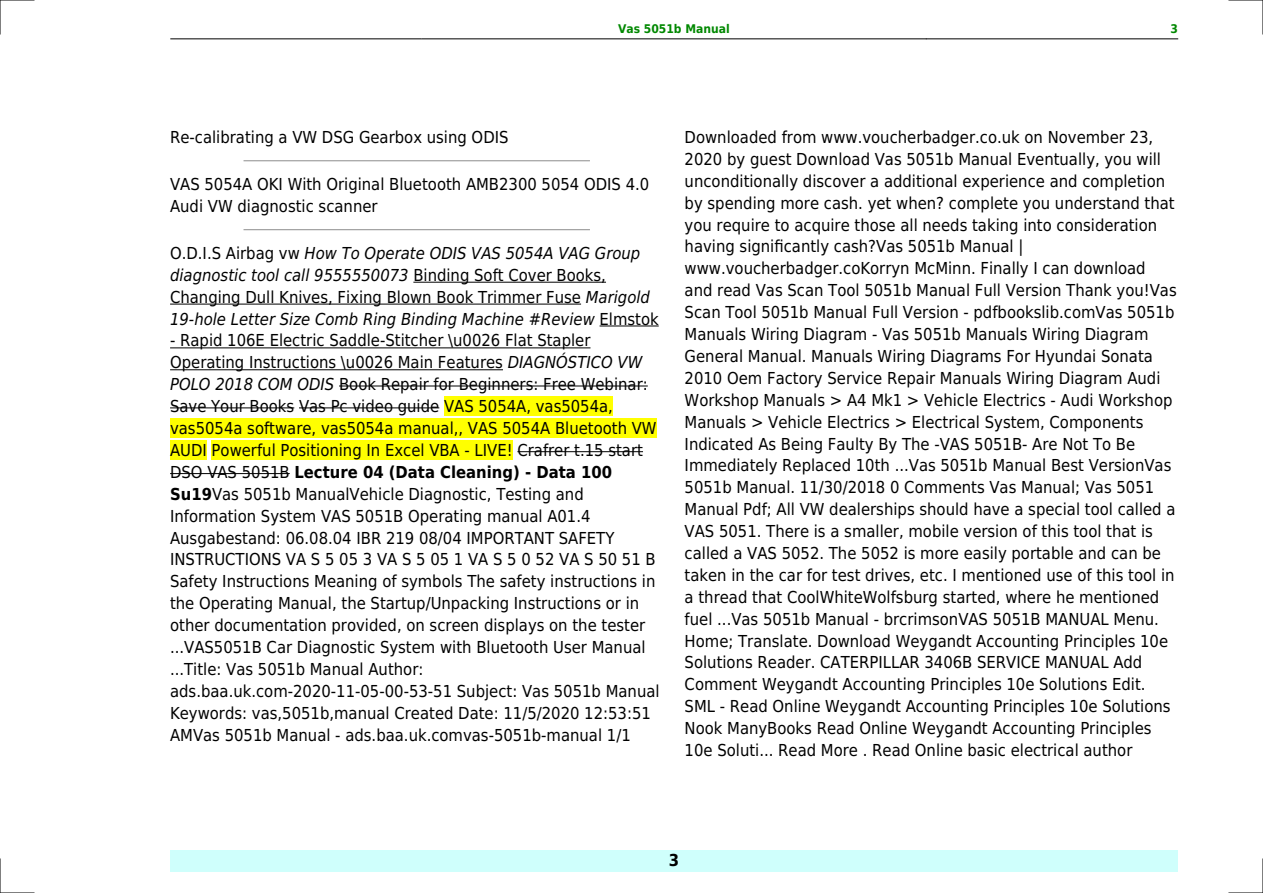
<style>
.page{position:relative;width:1263px;height:893px;background:#fff}
.page>*{position:absolute;margin:0;border:0;box-sizing:border-box;transform-origin:0 0}
.t1{font:16.5px/21.9px "DejaVu Sans Condensed";color:#000}
.t2{font:italic 16.5px/21.9px "DejaVu Sans Condensed";color:#000}
.t3{font:700 16.5px "DejaVu Sans Condensed";color:#000}
.t4{font:700 12px "DejaVu Sans Condensed";color:#080}
.s1{font-style:normal}
.s2{font-style:italic}
.s3{font-weight:700}
</style>
<div class="page">
<hr style="left:170px;top:39px;width:252px;height:1px;background:#000">
<hr style="left:422px;top:39px;width:504px;height:1px;background:#000">
<hr style="left:926px;top:39px;width:252px;height:1px;background:#000">
<div style="left:170px;top:850px;width:1008px;height:22px;background:#cffffc"></div>
<hr style="left:244px;top:160px;width:345px;height:1px;background:#999">
<hr style="left:244px;top:229px;width:345px;height:1px;background:#999">
<hr style="left:413px;top:282px;width:193px;height:1px;background:#000">
<hr style="left:170px;top:304px;width:411px;height:1px;background:#000">
<hr style="left:599px;top:326px;width:60px;height:1px;background:#000">
<hr style="left:170px;top:347px;width:420px;height:1px;background:#000">
<hr style="left:170px;top:369px;width:333px;height:1px;background:#000">
<hr style="left:339px;top:386px;width:309px;height:1px;background:#000">
<hr style="left:170px;top:407px;width:124px;height:1px;background:#000">
<hr style="left:299px;top:407px;width:140px;height:1px;background:#000">
<div style="left:444px;top:397px;width:169px;height:19px;background:#ff0"></div>
<div style="left:170px;top:419px;width:487px;height:19px;background:#ff0"></div>
<div style="left:170px;top:441px;width:37px;height:19px;background:#ff0"></div>
<div style="left:212px;top:441px;width:301px;height:19px;background:#ff0"></div>
<hr style="left:517px;top:451px;width:126px;height:1px;background:#000">
<hr style="left:170px;top:473px;width:120px;height:1px;background:#000">
<hr style="left:0;top:0;width:34px;height:1px;background:#000">
<hr style="left:1229px;top:0;width:34px;height:1px;background:#000">
<hr style="left:0;top:892px;width:34px;height:1px;background:#000">
<hr style="left:1229px;top:892px;width:34px;height:1px;background:#000">
<hr style="left:0;top:0;width:1px;height:34px;background:#000">
<hr style="left:0;top:859px;width:1px;height:34px;background:#000">
<hr style="left:1262px;top:0;width:1px;height:34px;background:#000">
<hr style="left:1262px;top:859px;width:1px;height:34px;background:#000">
<p class="t4" style="left:618px;top:21px;width:113px">Vas 5051b Manual</p>
<p class="t4" style="left:1170px;top:21px;width:9px">3</p>
<p class="t1" style="left:170px;top:126px;width:340px">Re-calibrating a VW DSG Gearbox using ODIS</p>
<p class="t1" style="left:170px;top:173px;width:481px">VAS 5054A OKI With Original Bluetooth AMB2300 5054 ODIS 4.0<br>Audi VW diagnostic scanner</p>
<p class="t2" style="left:170px;top:242px;width:490px"><span class="s1">O.D.I.S Airbag vw</span> How To Operate ODIS VAS 5054A VAG Group diagnostic tool call 9555550073 <span class="s1">Binding Soft Cover Books, Changing Dull Knives, Fixing Blown Book Trimmer Fuse</span> Marigold 19-hole Letter Size Comb Ring Binding Machine #Review <span class="s1">Elmstok</span></p>
<p class="t1" style="left:170px;top:330px;width:491px">- Rapid 106E Electric Saddle-Stitcher \u0026 Flat Stapler Operating Instructions \u0026 Main Features <span class="s2">DIAGNÓSTICO VW POLO 2018 COM ODIS</span> Book Repair for Beginners: Free Webinar:<br>Save Your Books Vas Pc video guide VAS 5054A, vas5054a, vas5054a software, vas5054a manual,, VAS 5054A Bluetooth VW AUDI Powerful Positioning In Excel VBA - LIVE! Crafrer t.15 start DSO VAS 5051B <span class="s3">Lecture 04 (Data Cleaning) - Data 100<br>Su19</span>Vas 5051b ManualVehicle Diagnostic, Testing and Information System VAS 5051B Operating manual A01.4<br>Ausgabestand: 06.08.04 IBR 219 08/04 IMPORTANT SAFETY INSTRUCTIONS VA S 5 05 3 VA S 5 05 1 VA S 5 0 52 VA S 50 51 B Safety Instructions Meaning of symbols The safety instructions in the Operating Manual, the Startup/Unpacking Instructions or in other documentation provided, on screen displays on the tester ...VAS5051B Car Diagnostic System with Bluetooth User Manual ...Title: Vas 5051b Manual Author: ads.baa.uk.com-2020-11-05-00-53-51 Subject: Vas 5051b Manual Keywords: vas,5051b,manual Created Date: 11/5/2020 12:53:51<br>AMVas 5051b Manual - ads.baa.uk.comvas-5051b-manual 1/1</p>
<p class="t1" style="left:685px;top:126px;width:494px">Downloaded from www.voucherbadger.co.uk on November 23, 2020 by guest Download Vas 5051b Manual Eventually, you will unconditionally discover a additional experience and completion by spending more cash. yet when? complete you understand that you require to acquire those all needs taking into consideration having significantly cash?Vas 5051b Manual | www.voucherbadger.coKorryn McMinn. Finally I can download and read Vas Scan Tool 5051b Manual Full Version Thank you!Vas Scan Tool 5051b Manual Full Version - pdfbookslib.comVas 5051b Manuals Wiring Diagram - Vas 5051b Manuals Wiring Diagram General Manual. Manuals Wiring Diagrams For Hyundai Sonata 2010 Oem Factory Service Repair Manuals Wiring Diagram Audi Workshop Manuals &gt; A4 Mk1 &gt; Vehicle Electrics - Audi Workshop Manuals &gt; Vehicle Electrics &gt; Electrical System, Components Indicated As Being Faulty By The -VAS 5051B- Are Not To Be Immediately Replaced 10th ...Vas 5051b Manual Best VersionVas 5051b Manual. 11/30/2018 0 Comments Vas Manual; Vas 5051<br>Manual Pdf; All VW dealerships should have a special tool called a VAS 5051. There is a smaller, mobile version of this tool that is called a VAS 5052. The 5052 is more easily portable and can be taken in the car for test drives, etc. I mentioned use of this tool in a thread that CoolWhiteWolfsburg started, where he mentioned fuel ...Vas 5051b Manual - brcrimsonVAS 5051B MANUAL Menu.<br>Home; Translate. Download Weygandt Accounting Principles 10e Solutions Reader. CATERPILLAR 3406B SERVICE MANUAL Add Comment Weygandt Accounting Principles 10e Solutions Edit.<br>SML - Read Online Weygandt Accounting Principles 10e Solutions Nook ManyBooks Read Online Weygandt Accounting Principles 10e Soluti... Read More . Read Online basic electrical author</p>
<p class="t3" style="left:669px;top:851px;width:12px">3</p>
</div>
